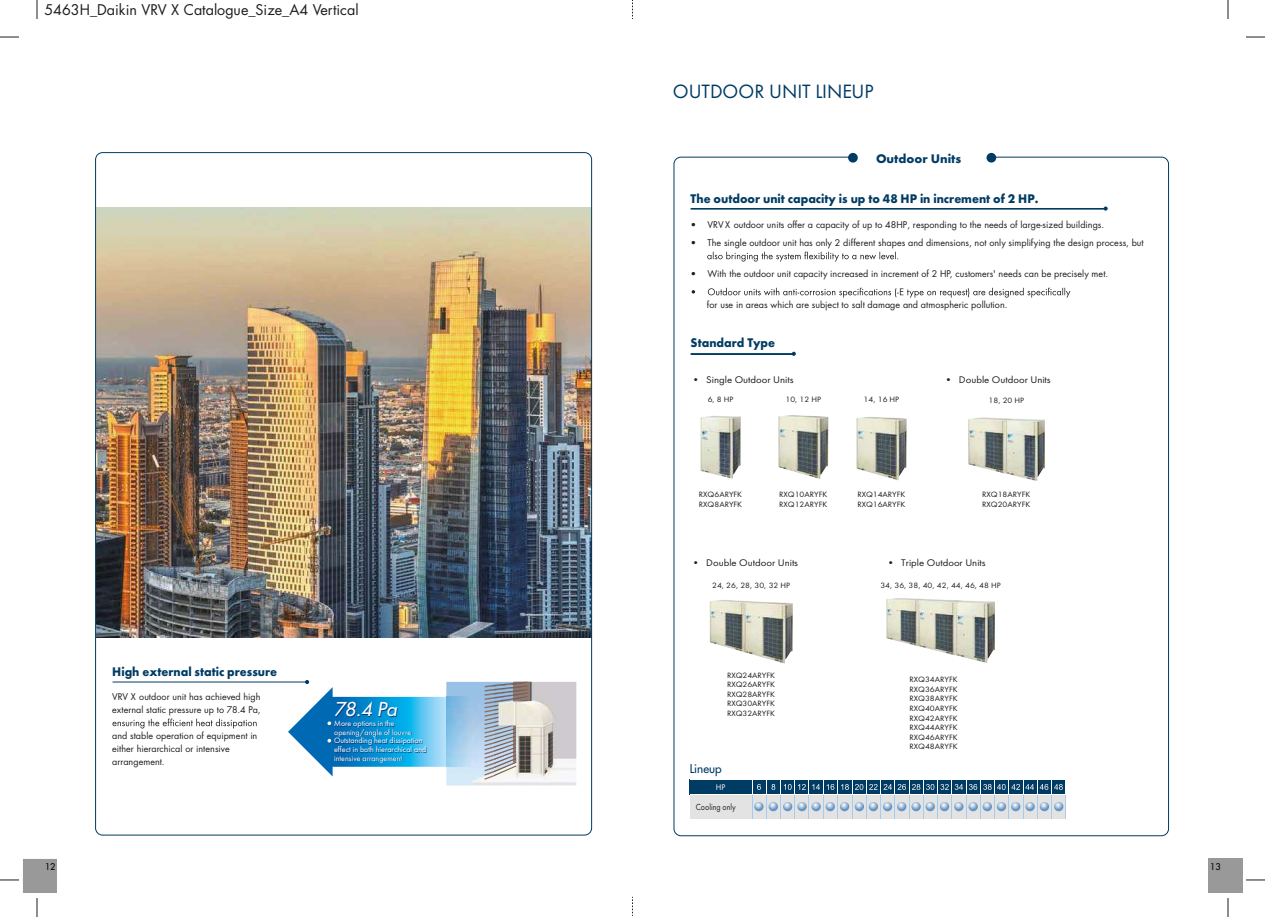
<style>
.page{position:relative;width:1265px;height:917px;background:#fff}
.page>*{position:absolute;margin:0;border:0;box-sizing:border-box;transform-origin:0 0}
.t1{font:20px "Futura PT";color:#003b64}
.t2{font:italic 500 18.6px "Futura Std";color:#fff}
.t3{font:14.3px "Futura Std";color:#1d1d1b}
.t4{font:700 13px "Futura PT";color:#003b64;scale:.95 1}
.t5{font:700 13px "Futura PT";color:#003b64}
.t6{font:500 11.8px "Futura Std";color:#003b64}
.t7{font:10px "Futura PT";color:#1d1d1b;scale:1.08 1}
.t8{font:9.2px "Futura PT";color:#1d1d1b;scale:.87 1}
.t9{font:9px/13px "Futura Std";letter-spacing:.005em;color:#1d1d1b}
.t10{font:500 9px "Futura Std";color:#000}
.t11{font:8.5px "Futura PT";color:#fff}
.t12{font:8px/9.6px "Futura PT";color:#1d1d1b;scale:1.08 1}
.t13{font:8px/8.7px "Futura PT";color:#fff}
</style>
<div class="page">
<svg style="left:632px;top:0;width:1px;height:19px"></svg>
<svg style="left:0;top:879px;width:19px;height:1px"></svg>
<svg style="left:37px;top:898px;width:1px;height:18px"></svg>
<svg style="left:1246px;top:879px;width:19px;height:1px"></svg>
<svg style="left:1228px;top:898px;width:1px;height:18px"></svg>
<svg style="left:0;top:37px;width:19px;height:1px"></svg>
<svg style="left:37px;top:0;width:1px;height:19px"></svg>
<svg style="left:1246px;top:37px;width:19px;height:1px"></svg>
<svg style="left:1228px;top:0;width:1px;height:19px"></svg>
<div style="left:1208px;top:858px;width:34px;height:34px;background:#999"></div>
<div style="left:23px;top:858px;width:34px;height:34px;background:#999"></div>
<svg style="left:632px;top:896px;width:1px;height:19px"></svg>
<img style="left:97px;top:207px;width:493px;height:430px">
<img style="left:446px;top:681px;width:130px;height:104px">
<svg style="left:484px;top:681px;width:47px;height:98px;background:#adb0b3"></svg>
<img style="left:288px;top:687px;width:158px;height:89px">
<img style="left:446px;top:696px;width:31px;height:70px">
<svg style="left:327px;top:721px;width:5px;height:4px"></svg>
<svg style="left:327px;top:738px;width:5px;height:4px"></svg>
<div style="left:848px;top:153px;width:10px;height:9px;background:#003b64;border-radius:50%"></div>
<div style="left:986px;top:153px;width:10px;height:9px;background:#003b64;border-radius:50%"></div>
<div style="left:690px;top:778px;width:376px;height:40px;background:#e3e3e3"></div>
<div style="left:690px;top:778px;width:376px;height:16px;background:#003b64"></div>
<hr style="left:752px;top:778px;width:1px;height:40px;background:#a3ccee">
<hr style="left:766px;top:778px;width:1px;height:40px;background:#a3ccee">
<hr style="left:780px;top:778px;width:1px;height:40px;background:#a3ccee">
<hr style="left:794px;top:778px;width:1px;height:40px;background:#a3ccee">
<hr style="left:809px;top:778px;width:1px;height:40px;background:#a3ccee">
<hr style="left:823px;top:778px;width:1px;height:40px;background:#a3ccee">
<hr style="left:837px;top:778px;width:1px;height:40px;background:#a3ccee">
<hr style="left:852px;top:778px;width:1px;height:40px;background:#a3ccee">
<hr style="left:866px;top:778px;width:1px;height:40px;background:#a3ccee">
<hr style="left:880px;top:778px;width:1px;height:40px;background:#a3ccee">
<hr style="left:895px;top:778px;width:1px;height:40px;background:#a3ccee">
<hr style="left:909px;top:778px;width:1px;height:40px;background:#a3ccee">
<hr style="left:923px;top:778px;width:1px;height:40px;background:#a3ccee">
<hr style="left:937px;top:778px;width:1px;height:40px;background:#a3ccee">
<hr style="left:952px;top:778px;width:1px;height:40px;background:#a3ccee">
<hr style="left:966px;top:778px;width:1px;height:40px;background:#a3ccee">
<hr style="left:980px;top:778px;width:1px;height:40px;background:#a3ccee">
<hr style="left:994px;top:778px;width:1px;height:40px;background:#a3ccee">
<hr style="left:1009px;top:778px;width:1px;height:40px;background:#a3ccee">
<hr style="left:1023px;top:778px;width:1px;height:40px;background:#a3ccee">
<hr style="left:1037px;top:778px;width:1px;height:40px;background:#a3ccee">
<hr style="left:1051px;top:778px;width:1px;height:40px;background:#a3ccee">
<hr style="left:1066px;top:778px;width:1px;height:40px;background:#a3ccee">
<hr style="left:690px;top:794px;width:376px;height:1px;background:#fff">
<hr style="left:690px;top:778px;width:376px;height:1px;background:#fff">
<svg style="left:754px;top:802px;width:9px;height:9px"></svg>
<svg style="left:769px;top:801px;width:80px;height:10px"></svg>
<svg style="left:855px;top:801px;width:208px;height:10px"></svg>
<svg style="left:752px;top:778px;width:315px;height:16px"></svg>
<div style="left:691px;top:208px;width:413px;height:1px;border:1px solid #003b64"></div>
<svg style="left:1103px;top:206px;width:5px;height:4px"></svg>
<div style="left:691px;top:353px;width:101px;height:1px;border:1px solid #003b64"></div>
<svg style="left:792px;top:351px;width:4px;height:5px"></svg>
<img style="left:700px;top:415px;width:41px;height:63px">
<img style="left:778px;top:415px;width:50px;height:63px">
<img style="left:856px;top:417px;width:51px;height:63px">
<img style="left:968px;top:417px;width:77px;height:64px">
<img style="left:886px;top:598px;width:109px;height:64px">
<img style="left:709px;top:600px;width:84px;height:63px">
<svg style="left:112px;top:718px;width:145px;height:10px"></svg>
<hr style="left:113px;top:681px;width:194px;height:1px;background:#003b64">
<svg style="left:707px;top:251px;width:191px;height:10px"></svg>
<svg style="left:692px;top:287px;width:378px;height:10px"></svg>
<h3 class="t3" style="left:44px;top:1px;width:316px">5463H_Daikin VRV X Catalogue_Size_A4 Vertical</h3>
<h3 class="t4" style="left:112px;top:662px;width:175px">High external static pressure</h3>
<p class="t9" style="left:112px;top:690px;width:150px">VRV X outdoor unit has achieved high external static pressure up to 78.4 Pa,</p>
<p class="t9" style="left:112px;top:729px;width:147px">and stable operation of equipment in either hierarchical or intensive arrangement.</p>
<h2 class="t2" style="left:334px;top:697px;width:64px">78.4 Pa</h2>
<p class="t13" style="left:334px;top:718px;width:94px">More options in the opening/angle of louvre<br>Outstanding heat dissipation effect in both hierarchical and intensive arrangement</p>
<h1 class="t1" style="left:673px;top:80px;width:202px">OUTDOOR UNIT LINEUP</h1>
<h3 class="t5" style="left:876px;top:150px;width:87px">Outdoor Units</h3>
<h3 class="t4" style="left:691px;top:190px;width:368px">The outdoor unit capacity is up to 48 HP in increment of 2 HP.</h3>
<p class="t9" style="left:691px;top:218px;width:415px">• VRV X outdoor units offer a capacity of up to 48HP, responding to the needs of large-sized buildings.</p>
<p class="t9" style="left:691px;top:236px;width:454px">• The single outdoor unit has only 2 different shapes and dimensions, not only simplifying the design process, but</p>
<p class="t9" style="left:691px;top:267px;width:419px">• With the outdoor unit capacity increased in increment of 2 HP, customers' needs can be precisely met.</p>
<p class="t9" style="left:707px;top:298px;width:302px">for use in areas which are subject to salt damage and atmospheric pollution.</p>
<h3 class="t4" style="left:691px;top:334px;width:91px">Standard Type</h3>
<p class="t7" style="left:690px;top:373px;width:97px">• Single Outdoor Units</p>
<p class="t7" style="left:943px;top:374px;width:101px">• Double Outdoor Units</p>
<p class="t12" style="left:708px;top:394px;width:25px">6, 8 HP</p>
<p class="t12" style="left:785px;top:394px;width:34px">10, 12 HP</p>
<p class="t12" style="left:864px;top:394px;width:34px">14, 16 HP</p>
<p class="t12" style="left:988px;top:395px;width:34px">18, 20 HP</p>
<p class="t12" style="left:699px;top:489px;width:42px">RXQ6ARYFK<br>RXQ8ARYFK</p>
<p class="t12" style="left:779px;top:489px;width:46px">RXQ10ARYFK<br>RXQ12ARYFK</p>
<p class="t12" style="left:857px;top:489px;width:46px">RXQ14ARYFK<br>RXQ16ARYFK</p>
<p class="t12" style="left:982px;top:489px;width:46px">RXQ18ARYFK<br>RXQ20ARYFK</p>
<p class="t7" style="left:690px;top:556px;width:101px">• Double Outdoor Units</p>
<p class="t7" style="left:885px;top:556px;width:94px">• Triple Outdoor Units</p>
<p class="t12" style="left:712px;top:579px;width:74px">24, 26, 28, 30, 32 HP</p>
<p class="t12" style="left:880px;top:580px;width:113px">34, 36, 38, 40, 42, 44, 46, 48 HP</p>
<p class="t12" style="left:727px;top:669px;width:46px;text-align:justify">RXQ24ARYFK RXQ26ARYFK RXQ28ARYFK RXQ30ARYFK RXQ32ARYFK</p>
<h3 class="t6" style="left:690px;top:760px;width:34px">Lineup</h3>
<p class="t11" style="left:716px;top:781px;width:11px">HP</p>
<p class="t8" style="left:696px;top:801px;width:47px">Cooling only</p>
<p class="t12" style="left:909px;top:674px;width:46px;text-align:justify">RXQ34ARYFK RXQ36ARYFK RXQ38ARYFK RXQ40ARYFK RXQ42ARYFK RXQ44ARYFK RXQ46ARYFK RXQ48ARYFK</p>
<p class="t10" style="left:45px;top:860px;width:12px">12</p>
<p class="t10" style="left:1210px;top:860px;width:12px">13</p>
</div>
